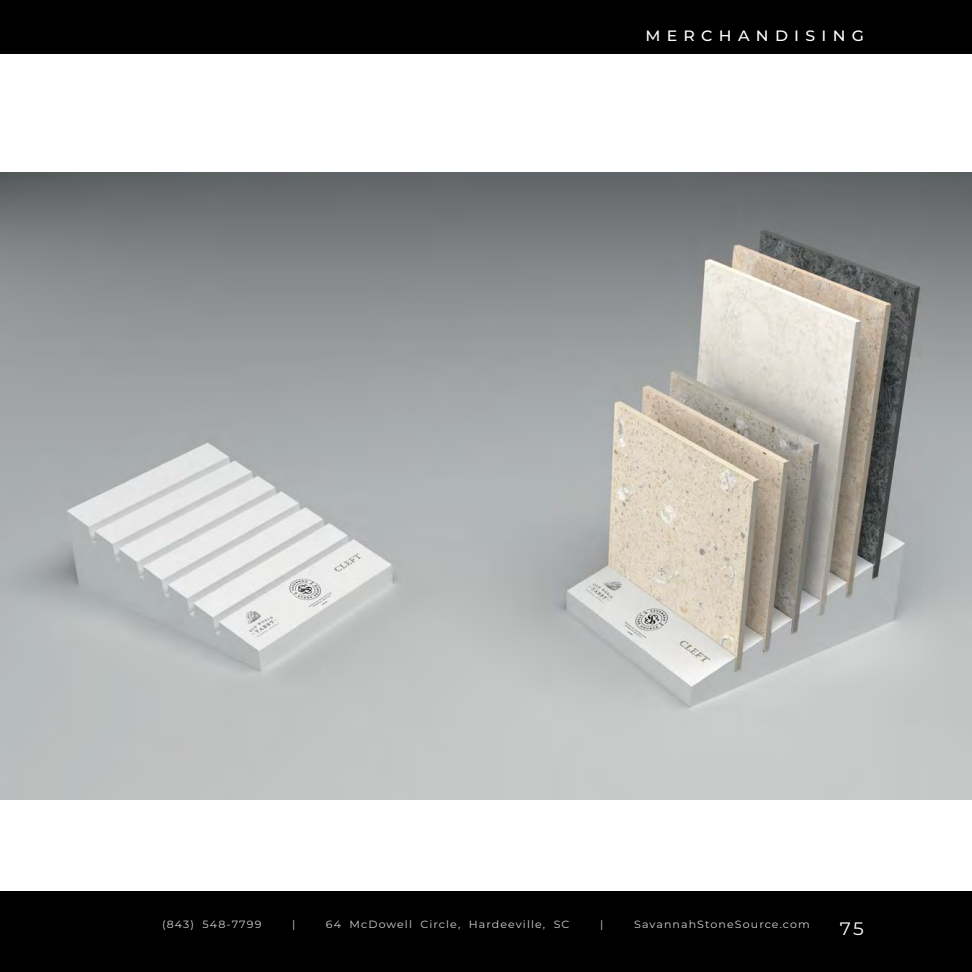
<style>
.page{position:relative;width:972px;height:972px;background:#fff}
.page>*{position:absolute;margin:0;border:0;box-sizing:border-box;transform-origin:0 0}
.t1{font:18px "Montserrat";color:#fff;scale:1.05 1}
.t2{font:500 15px "Montserrat";letter-spacing:.4em;color:#fff;scale:1.05 1}
.t3{font:10.5px "Montserrat";letter-spacing:.1em;color:#d1d4d4;scale:1.05 1}
</style>
<div class="page">
<div style="left:0;top:891px;width:972px;height:81px;background:#000"></div>
<div style="left:0;top:0;width:972px;height:54px;background:#000"></div>
<img style="left:0;top:172px;width:972px;height:627px">
<h2 class="t2" style="left:645px;top:25px;width:210px">MERCHANDISING</h2>
<p class="t3" style="left:162px;top:917px;width:96px">(843) 548-7799</p>
<p class="t3" style="left:292px;top:917px;width:5px">|</p>
<p class="t3" style="left:326px;top:917px;width:233px">64 McDowell Circle, Hardeeville, SC</p>
<p class="t3" style="left:600px;top:917px;width:5px">|</p>
<p class="t3" style="left:634px;top:917px;width:169px">SavannahStoneSource.com</p>
<h1 class="t1" style="left:840px;top:917px;width:25px">75</h1>
</div>
